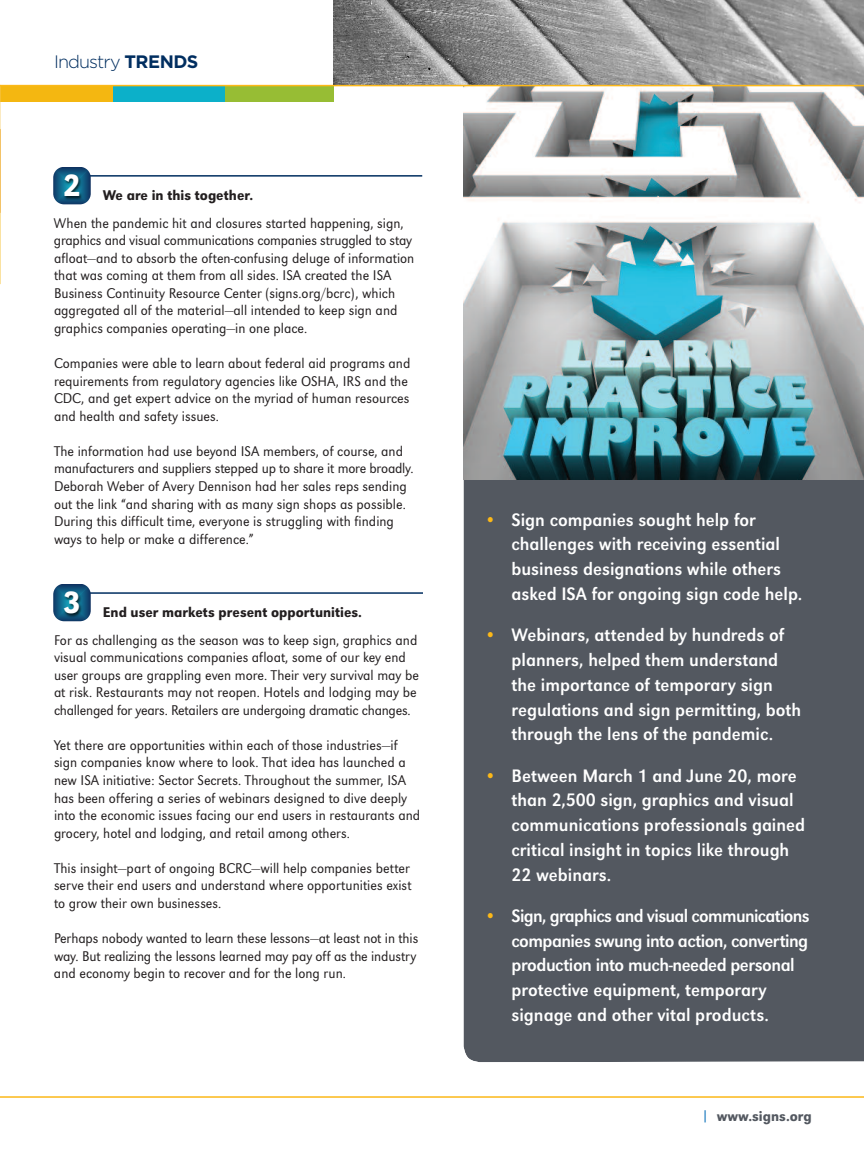
<style>
.page{position:relative;width:864px;height:1175px;background:#fff}
.page>*{position:absolute;margin:0;border:0;box-sizing:border-box;transform-origin:0 0}
.t1{font:500 31.95px "URW Grotesk Nar";color:#fff}
.t2{font:18.75px/24.8px "URW Grotesk Nar";color:#fff}
.t3{font:18.75px/24.8px "URW Grotesk Nar";letter-spacing:-.025em;color:#fff}
.t4{font:300 18px "Gotham";letter-spacing:-.05em;color:#002e60}
.t5{font:300 14.7px/17.5px "URW Grotesk Nar";color:#231f20}
.t6{font:500 14.7px "URW Grotesk Nar";color:#231f20}
.t7{font:500 14.7px "URW Grotesk Nar";color:#535860}
.s1{font-weight:700}
.s2{font-weight:700;color:#fcb818}
.s3{color:#0970b9}
</style>
<div class="page">
<div style="left:480px;top:479px;width:384px;height:583px;background:#535860"></div>
<svg style="left:463px;top:345px;width:17px;height:717px;background:#5c6168"></svg>
<img style="left:464px;top:86px;width:400px;height:393px">
<img style="left:333px;top:0;width:531px;height:85px">
<hr style="left:89px;top:592px;width:334px;height:2px;background:#002e60">
<hr style="left:88px;top:175px;width:334px;height:2px;background:#002e60">
<div style="left:221px;top:86px;width:113px;height:16px;background:#97bd34"></div>
<div style="left:112px;top:86px;width:112px;height:16px;background:#0cb0c9"></div>
<div style="left:0;top:86px;width:112px;height:16px;background:#f4b711"></div>
<hr style="left:0;top:1096px;width:864px;height:1px;background:#fcb818">
<svg style="left:0;top:84px;width:1px;height:201px"></svg>
<img style="left:53px;top:167px;width:47px;height:38px">
<img style="left:53px;top:584px;width:47px;height:38px">
<hr style="left:0;top:85px;width:864px;height:1px;background:#fcb818">
<p class="t4" style="left:54px;top:56px;width:146px">Industry <span class="s1">TRENDS</span></p>
<h1 class="t1" style="left:63px;top:166px;width:19px">2</h1>
<p class="t6" style="left:103px;top:186px;width:152px">We are in this together.</p>
<p class="t5" style="left:54px;top:214px;width:362px">When the pandemic hit and closures started happening, sign, graphics and visual communications companies struggled to stay afloat—and to absorb the often-confusing deluge of information that was coming at them from all sides. ISA created the ISA Business Continuity Resource Center (signs.org/bcrc), which aggregated all of the material—all intended to keep sign and graphics companies operating—in one place.</p>
<p class="t5" style="left:54px;top:354px;width:358px">Companies were able to learn about federal aid programs and requirements from regulatory agencies like OSHA, IRS and the CDC, and get expert advice on the myriad of human resources and health and safety issues.</p>
<p class="t5" style="left:54px;top:442px;width:361px">The information had use beyond ISA members, of course, and manufacturers and suppliers stepped up to share it more broadly.<br>Deborah Weber of Avery Dennison had her sales reps sending out the link “and sharing with as many sign shops as possible.<br>During this difficult time, everyone is struggling with finding ways to help or make a difference.”</p>
<h1 class="t1" style="left:63px;top:583px;width:19px">3</h1>
<p class="t6" style="left:103px;top:603px;width:261px">End user markets present opportunities.</p>
<p class="t5" style="left:54px;top:630px;width:367px">For as challenging as the season was to keep sign, graphics and visual communications companies afloat, some of our key end user groups are grappling even more. Their very survival may be at risk. Restaurants may not reopen. Hotels and lodging may be challenged for years. Retailers are undergoing dramatic changes.</p>
<p class="t5" style="left:54px;top:736px;width:368px">Yet there are opportunities within each of those industries—if sign companies know where to look. That idea has launched a new ISA initiative: Sector Secrets. Throughout the summer, ISA has been offering a series of webinars designed to dive deeply into the economic issues facing our end users in restaurants and grocery, hotel and lodging, and retail among others.</p>
<p class="t5" style="left:54px;top:859px;width:359px">This insight—part of ongoing BCRC—will help companies better serve their end users and understand where opportunities exist to grow their own businesses.</p>
<p class="t5" style="left:54px;top:929px;width:366px">Perhaps nobody wanted to learn these lessons—at least not in this way. But realizing the lessons learned may pay off as the industry and economy begin to recover and for the long run.</p>
<p class="t2" style="left:512px;top:507px;width:292px;text-indent:-27px"><span class="s2">•</span> Sign companies sought help for challenges with receiving essential business designations while others asked ISA for ongoing sign code help.</p>
<p class="t2" style="left:512px;top:622px;width:291px;text-indent:-27px"><span class="s2">•</span> Webinars, attended by hundreds of planners, helped them understand the importance of temporary sign regulations and sign permitting, both through the lens of the pandemic.</p>
<p class="t2" style="left:512px;top:762px;width:295px;text-indent:-27px"><span class="s2">•</span> Between March 1 and June 20, more than 2,500 sign, graphics and visual communications professionals gained critical insight in topics like through<br>22 webinars.</p>
<p class="t3" style="left:512px;top:903px;width:300px;text-indent:-27px"><span class="s2">•</span> Sign, graphics and visual communications companies swung into action, converting production into much-needed personal protective equipment, temporary signage and other vital products.</p>
<p class="t7" style="left:701px;top:1107px;width:112px"><span class="s3">|</span> www.signs.org</p>
</div>
